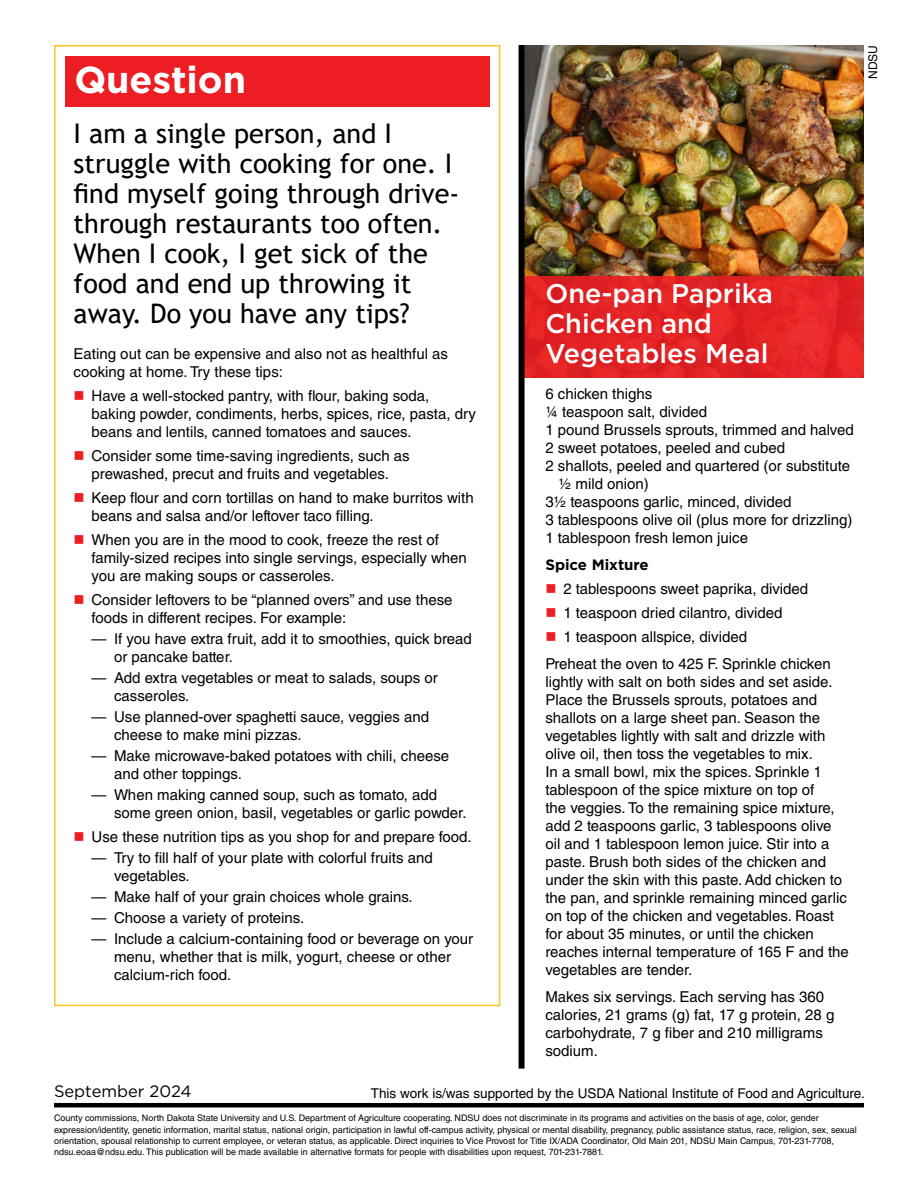
<style>
.page{position:relative;width:918px;height:1188px;background:#fff}
.page>*{position:absolute;margin:0;border:0;box-sizing:border-box;transform-origin:0 0}
.main_heading{font:700 37.5px "Gotham";color:#fff}
.question_text{font:27px/30px "Trebuchet MS";color:#000}
.recipe_title{font:500 27px/30px "Gotham";color:#fff}
.t1{font:16.5px "Gotham";color:#000}
.body{font:15px/18px "Helvetica LT Std";color:#000}
.bullets{font:15px/18px "Helvetica LT Std";color:#000}
.second_bullet{font:15px/18px "Helvetica LT Std";color:#000}
.ingredients{font:15px/18px "Helvetica LT Std";color:#000}
.small_heading{font:700 15px "Gotham";color:#000}
.t2{font:13.5px "Helvetica LT Std";color:#000}
.t3{font:12px "Helvetica LT Std";color:#000}
.t4{font:9px/11.2px "Helvetica LT Std";color:#000}
.s1{color:#ed1d24}
</style>
<div class="page">
<img style="left:525px;top:45px;width:339px;height:231px">
<div style="left:65px;top:56px;width:425px;height:50px;background:#ed1d24"></div>
<hr style="left:54px;top:1103px;width:810px;height:4px;background:#000">
<div style="left:522px;top:276px;width:342px;height:101px;background:#e32324"></div>
<div style="left:519px;top:45px;width:6px;height:1024px;background:#000"></div>
<h2 class="main_heading" style="left:74px;top:54px;width:173px">Question</h2>
<p class="question_text" style="left:74px;top:118px;width:387px">I am a single person, and I struggle with cooking for one. I find myself going through drive&shy;through restaurants too often.<br>When I cook, I get sick of the food and end up throwing it away. Do you have any tips?</p>
<p class="body" style="left:74px;top:345px;width:376px">Eating out can be expensive and also not as healthful as cooking at home. Try these tips:</p>
<p class="bullets" style="left:92px;top:387px;width:386px;text-indent:-18px"><span class="s1">■</span> Have a well-stocked pantry, with flour, baking soda, baking powder, condiments, herbs, spices, rice, pasta, dry beans and lentils, canned tomatoes and sauces.</p>
<p class="bullets" style="left:74px;top:447px;width:338px;text-align:center"><span class="s1">■</span> Consider some time-saving ingredients, such as prewashed, precut and fruits and vegetables.</p>
<p class="bullets" style="left:92px;top:489px;width:384px;text-indent:-18px"><span class="s1">■</span> Keep flour and corn tortillas on hand to make burritos with beans and salsa and/or leftover taco filling.</p>
<p class="bullets" style="left:92px;top:531px;width:377px;text-indent:-18px"><span class="s1">■</span> When you are in the mood to cook, freeze the rest of family-sized recipes into single servings, especially when you are making soups or casseroles.</p>
<p class="bullets" style="left:92px;top:591px;width:362px;text-indent:-18px"><span class="s1">■</span> Consider leftovers to be “planned overs” and use these foods in different recipes. For example:</p>
<p class="second_bullet" style="left:114px;top:630px;width:359px;text-indent:-22px">— If you have extra fruit, add it to smoothies, quick bread or pancake batter.</p>
<p class="second_bullet" style="left:114px;top:669px;width:325px;text-indent:-22px">— Add extra vegetables or meat to salads, soups or casseroles.</p>
<p class="second_bullet" style="left:114px;top:708px;width:317px;text-indent:-22px">— Use planned-over spaghetti sauce, veggies and cheese to make mini pizzas.</p>
<p class="second_bullet" style="left:114px;top:747px;width:337px;text-indent:-22px">— Make microwave-baked potatoes with chili, cheese and other toppings.</p>
<p class="second_bullet" style="left:114px;top:786px;width:354px;text-indent:-22px">— When making canned soup, such as tomato, add some green onion, basil, vegetables or garlic powder.</p>
<p class="bullets" style="left:74px;top:828px;width:400px"><span class="s1">■</span> Use these nutrition tips as you shop for and prepare food.</p>
<p class="second_bullet" style="left:114px;top:849px;width:320px;text-indent:-22px">— Try to fill half of your plate with colorful fruits and vegetables.</p>
<p class="second_bullet" style="left:92px;top:888px;width:323px">— Make half of your grain choices whole grains.</p>
<p class="second_bullet" style="left:92px;top:909px;width:214px">— Choose a variety of proteins.</p>
<p class="second_bullet" style="left:114px;top:930px;width:361px;text-indent:-22px">— Include a calcium-containing food or beverage on your menu, whether that is milk, yogurt, cheese or other calcium-rich food.</p>
<p class="t3" style="left:866px;top:79px;width:35px;rotate:-90deg">NDSU</p>
<p class="recipe_title" style="left:545px;top:278px;width:229px">One-pan Paprika<br>Chicken and<br>Vegetables Meal</p>
<p class="ingredients" style="left:545px;top:385px;width:108px">6 chicken thighs</p>
<p class="ingredients" style="left:545px;top:403px;width:163px">¼ teaspoon salt, divided</p>
<p class="ingredients" style="left:545px;top:421px;width:310px">1 pound Brussels sprouts, trimmed and halved</p>
<p class="ingredients" style="left:545px;top:439px;width:241px">2 sweet potatoes, peeled and cubed</p>
<p class="ingredients" style="left:559px;top:457px;width:293px;text-indent:-14px">2 shallots, peeled and quartered (or substitute ½ mild onion)</p>
<p class="ingredients" style="left:545px;top:493px;width:248px">3½ teaspoons garlic, minced, divided</p>
<p class="ingredients" style="left:545px;top:511px;width:309px">3 tablespoons olive oil (plus more for drizzling)</p>
<p class="ingredients" style="left:545px;top:529px;width:204px">1 tablespoon fresh lemon juice</p>
<p class="small_heading" style="left:545px;top:555px;width:105px">Spice Mixture</p>
<p class="bullets" style="left:545px;top:580px;width:264px"><span class="s1">■</span> 2 tablespoons sweet paprika, divided</p>
<p class="bullets" style="left:545px;top:604px;width:239px"><span class="s1">■</span> 1 teaspoon dried cilantro, divided</p>
<p class="bullets" style="left:545px;top:628px;width:203px"><span class="s1">■</span> 1 teaspoon allspice, divided</p>
<p class="body" style="left:545px;top:655px;width:305px">Preheat the oven to 425 F. Sprinkle chicken lightly with salt on both sides and set aside.<br>Place the Brussels sprouts, potatoes and shallots on a large sheet pan. Season the vegetables lightly with salt and drizzle with olive oil, then toss the vegetables to mix.<br>In a small bowl, mix the spices. Sprinkle 1 tablespoon of the spice mixture on top of<br>the veggies. To the remaining spice mixture, add 2 teaspoons garlic, 3 tablespoons olive oil and 1 tablespoon lemon juice. Stir into a paste. Brush both sides of the chicken and under the skin with this paste. Add chicken to the pan, and sprinkle remaining minced garlic on top of the chicken and vegetables. Roast for about 35 minutes, or until the chicken reaches internal temperature of 165 F and the vegetables are tender.</p>
<p class="body" style="left:545px;top:988px;width:291px">Makes six servings. Each serving has 360 calories, 21 grams (g) fat, 17 g protein, 28 g carbohydrate, 7 g fiber and 210 milligrams sodium.</p>
<p class="t1" style="left:54px;top:1081px;width:139px">September 2024</p>
<p class="t2" style="left:371px;top:1085px;width:496px">This work is/was supported by the USDA National Institute of Food and Agriculture.</p>
<p class="t4" style="left:54px;top:1113px;width:804px">County commissions, North Dakota State University and U.S. Department of Agriculture cooperating. NDSU does not discriminate in its programs and activities on the basis of age, color, gender expression/identity, genetic information, marital status, national origin, participation in lawful off-campus activity, physical or mental disability, pregnancy, public assistance status, race, religion, sex, sexual orientation, spousal relationship to current employee, or veteran status, as applicable. Direct inquiries to Vice Provost for Title IX/ADA Coordinator, Old Main 201, NDSU Main Campus, 701-231-7708, ndsu.eoaa@ndsu.edu. This publication will be made available in alternative formats for people with disabilities upon request, 701-231-7881.</p>
</div>
